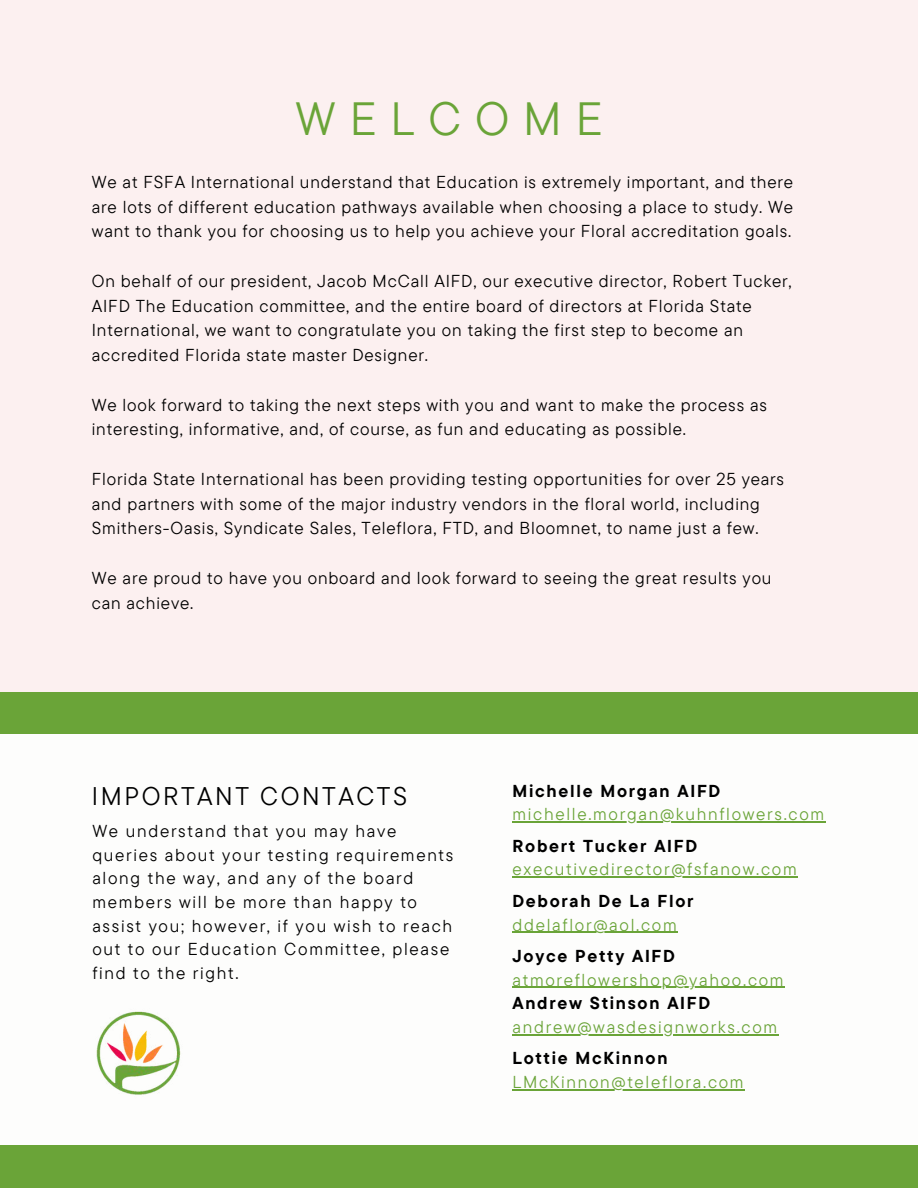
<style>
.page{position:relative;width:918px;height:1188px;background:#fcf0f0}
.page>*{position:absolute;margin:0;border:0;box-sizing:border-box;transform-origin:0 0}
.t1{font:46.5px "TT Commons Pro";letter-spacing:.3em;color:#6aa438}
.t2{font:25.5px "TT Commons Pro";letter-spacing:.1em;color:#000}
.t3{font:17.25px/24.8px "TT Commons Pro";letter-spacing:.05em;color:#000}
.t4{font:17.25px/23.7px "TT Commons Pro";letter-spacing:.1em;color:#000}
.t5{font:17.25px "TT Commons Pro";letter-spacing:.1em;color:#6aa438}
.t6{font:700 17.25px "TT Commons Pro";letter-spacing:.1em;color:#000}
</style>
<div class="page">
<div style="left:0;top:692px;width:918px;height:496px;background:#6aa438"></div>
<div style="left:0;top:735px;width:918px;height:410px;background:#fff"></div>
<hr style="left:513px;top:821px;width:313px;height:2px;background:#6aa438">
<hr style="left:513px;top:877px;width:285px;height:1px;background:#6aa438">
<hr style="left:513px;top:932px;width:165px;height:1px;background:#6aa438">
<hr style="left:513px;top:987px;width:272px;height:1px;background:#6aa438">
<hr style="left:513px;top:1034px;width:266px;height:1px;background:#6aa438">
<hr style="left:513px;top:1089px;width:232px;height:1px;background:#6aa438">
<img style="left:96px;top:1011px;width:85px;height:84px">
<h1 class="t1" style="left:296px;top:89px;width:308px">WELCOME</h1>
<p class="t3" style="left:92px;top:169px;width:703px;text-align:justify">We at FSFA International understand that Education is extremely important, and there are lots of different education pathways available when choosing a place to study. We want to thank you for choosing us to help you achieve your Floral accreditation goals.</p>
<p class="t3" style="left:92px;top:268px;width:701px">On behalf of our president, Jacob McCall AIFD, our executive director, Robert Tucker, AIFD The Education committee, and the entire board of directors at Florida State International, we want to congratulate you on taking the first step to become an accredited Florida state master Designer.</p>
<p class="t3" style="left:92px;top:392px;width:677px">We look forward to taking the next steps with you and want to make the process as interesting, informative, and, of course, as fun and educating as possible.</p>
<p class="t3" style="left:92px;top:466px;width:694px">Florida State International has been providing testing opportunities for over 25 years and partners with some of the major industry vendors in the floral world, including<br>Smithers-Oasis, Syndicate Sales, Teleflora, FTD, and Bloomnet, to name just a few.</p>
<p class="t3" style="left:92px;top:565px;width:681px">We are proud to have you onboard and look forward to seeing the great results you can achieve.</p>
<h2 class="t2" style="left:92px;top:779px;width:317px">IMPORTANT CONTACTS</h2>
<p class="t4" style="left:92px;top:819px;width:363px">We understand that you may have queries about your testing requirements along the way, and any of the board members will be more than happy to assist you; however, if you wish to reach out to our Education Committee, please find to the right.</p>
<p class="t6" style="left:513px;top:779px;width:209px">Michelle Morgan AIFD</p>
<p class="t5" style="left:513px;top:803px;width:313px">michelle.morgan@kuhnflowers.com</p>
<p class="t6" style="left:513px;top:835px;width:186px">Robert Tucker AIFD</p>
<p class="t5" style="left:513px;top:858px;width:286px">executivedirector@fsfanow.com</p>
<p class="t6" style="left:513px;top:890px;width:183px">Deborah De La Flor</p>
<p class="t5" style="left:513px;top:913px;width:166px">ddelaflor@aol.com</p>
<p class="t6" style="left:513px;top:945px;width:164px">Joyce Petty AIFD</p>
<p class="t5" style="left:513px;top:968px;width:273px">atmoreflowershop@yahoo.com</p>
<p class="t6" style="left:513px;top:992px;width:199px">Andrew Stinson AIFD</p>
<p class="t5" style="left:513px;top:1016px;width:266px">andrew@wasdesignworks.com</p>
<p class="t6" style="left:513px;top:1047px;width:157px">Lottie McKinnon</p>
<p class="t5" style="left:513px;top:1071px;width:233px">LMcKinnon@teleflora.com</p>
</div>
